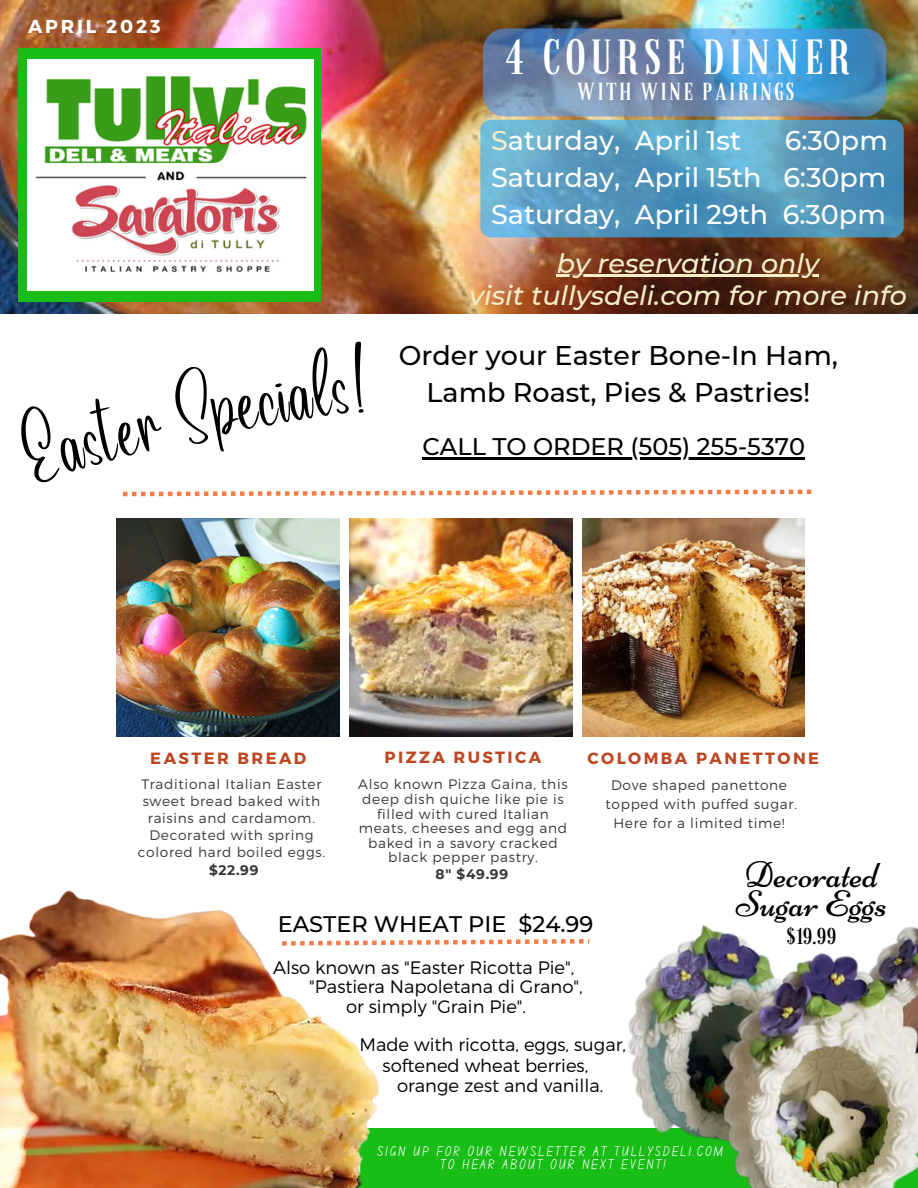
<style>
.page{position:relative;width:918px;height:1188px;background:#fff}
.page>*{position:absolute;margin:0;border:0;box-sizing:border-box;transform-origin:0 0}
.t1{font:48.45px "Granaina limpia";letter-spacing:.1em;color:#fff}
.t2{font:36.9px/29.2px "Niconne";color:#000}
.t3{font:500 27px/37.2px "Montserrat";color:#fff;text-align:justify}
.t4{font:500 27px/37.2px "Montserrat";color:#000;text-align:center}
.t5{font:italic 500 27px/32.7px "Montserrat";color:#f5edc8;text-align:center}
.t6{font:24.15px "Granaina limpia";letter-spacing:.1em;color:#fff}
.t7{font:500 24px "Montserrat";color:#000}
.t8{font:500 22.5px "Montserrat";color:#000}
.t9{font:22.5px "Granaina limpia";color:#000}
.t10{font:700 18.75px "Montserrat";letter-spacing:.15em;color:#fff}
.t11{font:300 18px/20.5px "Montserrat";color:#000}
.t12{font:700 16.2px "Montserrat";letter-spacing:.15em;color:#bd4620}
.t13{font:14.1px/13.5px "Canva School Font";letter-spacing:.15em;color:#fff;text-align:center}
.t14{font:300 13.8px/14.7px "Montserrat";letter-spacing:.05em;color:#373737;text-align:center}
.t15{font:700 13.8px "Montserrat";letter-spacing:.05em;color:#373737}
.s1{color:#f5edc8}
</style>
<div class="page">
<img style="left:0;top:0;width:918px;height:314px">
<img style="left:116px;top:519px;width:223px;height:218px">
<img style="left:349px;top:519px;width:223px;height:218px">
<img style="left:582px;top:519px;width:223px;height:218px">
<div style="left:0;top:1128px;width:918px;height:60px;background:#18bd15"></div>
<div style="left:19px;top:48px;width:301px;height:253px;background:#18bd15"></div>
<img style="left:27px;top:59px;width:287px;height:231px">
<img style="left:628px;top:924px;width:290px;height:264px">
<img style="left:0;top:890px;width:379px;height:298px">
<svg style="left:282px;top:939px;width:307px;height:7px"></svg>
<div style="left:483px;top:29px;width:403px;height:88px;background:#5194ed;border-radius:22px;opacity:.63"></div>
<hr style="left:557px;top:275px;width:262px;height:2px;background:#f5edc8">
<svg style="left:480px;top:120px;width:424px;height:117px;background:#579dc1"></svg>
<svg style="left:123px;top:457px;width:688px;height:39px"></svg>
<h3 class="t10" style="left:28px;top:15px;width:134px">APRIL 2023</h3>
<h1 class="t1" style="left:505px;top:38px;width:348px">4 COURSE DINNER</h1>
<h3 class="t6" style="left:577px;top:82px;width:218px">WITH WINE PAIRINGS</h3>
<h3 class="t3" style="left:491px;top:122px;width:251px"><span class="s1">S</span>aturday, April 1st</h3>
<h3 class="t3" style="left:491px;top:122px;width:398px;text-indent:294px">6:30pm Saturday, April 15th 6:30pm Saturday, April 29th 6:30pm</h3>
<h3 class="t5" style="left:469px;top:247px;width:439px">by reservation only<br>visit tullysdeli.com for more info</h3>
<h3 class="t4" style="left:399px;top:337px;width:441px">Order your Easter Bone-In Ham,<br>Lamb Roast, Pies &amp; Pastries!</h3>
<h3 class="t7" style="left:423px;top:432px;width:384px">CALL TO ORDER (505) 255-5370</h3>
<p class="t12" style="left:385px;top:747px;width:158px">PIZZA RUSTICA</p>
<p class="t14" style="left:358px;top:776px;width:211px">Also known Pizza Gaina, this deep dish quiche like pie is filled with cured Italian meats, cheeses and egg and baked in a savory cracked black pepper pastry.</p>
<p class="t15" style="left:436px;top:866px;width:74px">8" $49.99</p>
<p class="t12" style="left:150px;top:748px;width:158px">EASTER BREAD</p>
<p class="t14" style="left:138px;top:775px;width:189px;line-height:16.8px">Traditional Italian Easter sweet bread baked with raisins and cardamom.<br>Decorated with spring colored hard boiled eggs.</p>
<p class="t15" style="left:209px;top:861px;width:51px">$22.99</p>
<p class="t12" style="left:588px;top:748px;width:233px">COLOMBA PANETTONE</p>
<p class="t14" style="left:606px;top:774px;width:193px;line-height:19.2px">Dove shaped panettone topped with puffed sugar.<br>Here for a limited time!</p>
<h2 class="t2" style="left:736px;top:860px;width:152px">Decorated<br>Sugar Eggs</h2>
<h3 class="t8" style="left:278px;top:910px;width:317px">EASTER WHEAT PIE $24.99</h3>
<h3 class="t9" style="left:787px;top:927px;width:51px">$19.99</h3>
<h3 class="t11" style="left:273px;top:956px;width:303px">Also known as "Easter Ricotta Pie",</h3>
<h3 class="t11" style="left:309px;top:976px;width:275px">"Pastiera Napoletana di Grano",</h3>
<h3 class="t11" style="left:346px;top:995px;width:182px">or simply "Grain Pie".</h3>
<h3 class="t11" style="left:383px;top:1034px;width:245px;text-indent:-23px">Made with ricotta, eggs, sugar, softened wheat berries,</h3>
<h3 class="t11" style="left:397px;top:1075px;width:208px">orange zest and vanilla.</h3>
<p class="t13" style="left:378px;top:1146px;width:347px">SIGN UP FOR OUR NEWSLETTER AT TULLYSDELI.COM<br>TO HEAR ABOUT OUR NEXT EVENT!</p>
</div>
